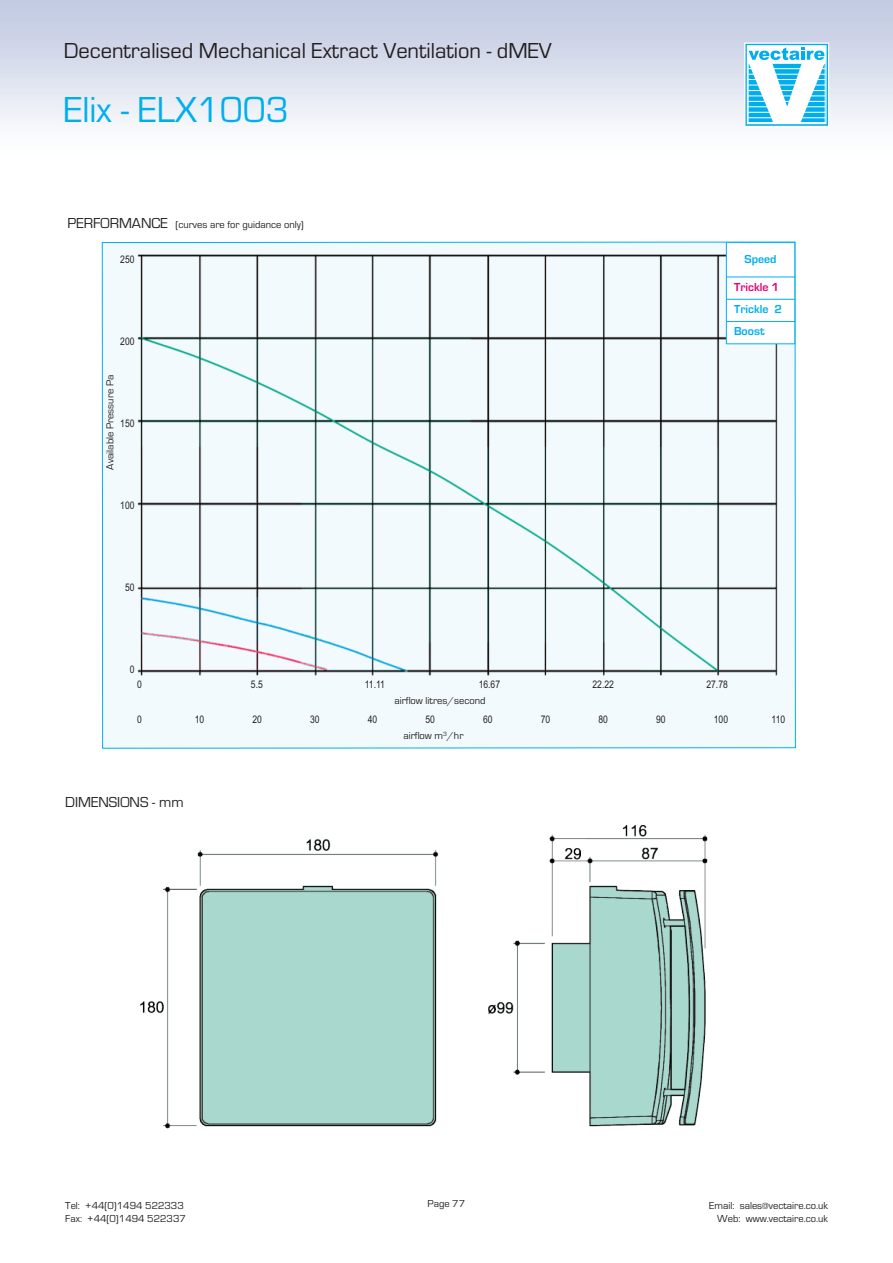
<style>
.page{position:relative;width:893px;height:1263px;background:#fff}
.page>*{position:absolute;margin:0;border:0;box-sizing:border-box;transform-origin:0 0}
.t1{font:37.5px "Eurostile";color:#00aeef}
.t2{font:22.5px "Eurostile";color:#231f20}
.t3{font:15px "Eurostile";color:#231f20}
.t4{font:700 12px/22.4px "Eurostile";color:#00aeef}
.t5{font:700 12px "Eurostile";color:#e60275}
.t6{font:10.5px/12.6px "Eurostile";color:#231f20;text-align:right}
.t7{font:10.5px "Arial Narrow";color:#231f20}
.s1{font-size:15px}
</style>
<div class="page">
<div style="left:0;top:0;width:893px;height:153px;background:linear-gradient(to bottom,#bec7df,#fff)"></div>
<div style="left:745px;top:44px;width:83px;height:82px;border:2px solid #00aeef"></div>
<svg style="left:747px;top:47px;width:80px;height:79px"></svg>
<div style="left:744px;top:43px;width:85px;height:85px;border:1px solid #fff"></div>
<div style="left:102px;top:242px;width:694px;height:506px;background:#f3fafd"></div>
<img style="left:133px;top:252px;width:650px;height:425px">
<img style="left:140px;top:825px;width:568px;height:304px">
<div style="left:726px;top:242px;width:69px;height:102px;background:#fff"></div>
<hr style="left:726px;top:242px;width:1px;height:102px;background:#00aeef">
<hr style="left:794px;top:242px;width:1px;height:102px;background:#00aeef">
<hr style="left:726px;top:242px;width:69px;height:1px;background:#00aeef">
<hr style="left:726px;top:277px;width:69px;height:1px;background:#00aeef">
<hr style="left:726px;top:299px;width:69px;height:1px;background:#00aeef">
<hr style="left:726px;top:321px;width:69px;height:1px;background:#00aeef">
<hr style="left:726px;top:344px;width:69px;height:1px;background:#00aeef">
<h2 class="t2" style="left:64px;top:37px;width:490px">Decentralised Mechanical Extract Ventilation - dMEV</h2>
<h1 class="t1" style="left:64px;top:87px;width:227px">Elix - ELX1003</h1>
<p class="t6" style="left:68px;top:218px;width:238px"><span class="s1">PERFORMANCE</span> (curves are for guidance only)</p>
<p class="t7" style="left:120px;top:253px;width:16px">250</p>
<p class="t7" style="left:120px;top:335px;width:16px">200</p>
<p class="t6" style="left:104px;top:470px;width:97px;rotate:-90deg">Available Pressure Pa</p>
<p class="t7" style="left:120px;top:417px;width:16px">150</p>
<p class="t7" style="left:120px;top:499px;width:16px">100</p>
<p class="t7" style="left:125px;top:581px;width:11px">50</p>
<p class="t7" style="left:130px;top:663px;width:6px">0</p>
<p class="t4" style="left:744px;top:247px;width:34px">Speed</p>
<p class="t5" style="left:734px;top:280px;width:46px">Trickle 1</p>
<p class="t4" style="left:734px;top:298px;width:49px">Trickle 2<br>Boost</p>
<p class="t7" style="left:137px;top:678px;width:6px">0</p>
<p class="t7" style="left:251px;top:678px;width:13px">5.5</p>
<p class="t7" style="left:365px;top:678px;width:22px">11.11</p>
<p class="t7" style="left:479px;top:678px;width:23px">16.67</p>
<p class="t7" style="left:592px;top:678px;width:23px">22.22</p>
<p class="t7" style="left:706px;top:678px;width:23px">27.78</p>
<p class="t7" style="left:137px;top:713px;width:6px">0</p>
<p class="t7" style="left:195px;top:713px;width:11px">10</p>
<p class="t7" style="left:252px;top:713px;width:11px">20</p>
<p class="t7" style="left:310px;top:713px;width:11px">30</p>
<p class="t7" style="left:368px;top:713px;width:11px">40</p>
<p class="t7" style="left:425px;top:713px;width:11px">50</p>
<p class="t7" style="left:483px;top:713px;width:11px">60</p>
<p class="t7" style="left:541px;top:713px;width:11px">70</p>
<p class="t7" style="left:598px;top:713px;width:11px">80</p>
<p class="t7" style="left:656px;top:713px;width:11px">90</p>
<p class="t7" style="left:714px;top:713px;width:16px">100</p>
<p class="t7" style="left:771px;top:713px;width:15px">110</p>
<p class="t6" style="left:394px;top:694px;width:93px">airflow litres/second</p>
<h3 class="t3" style="left:65px;top:793px;width:120px">DIMENSIONS - mm</h3>
<p class="t6" style="left:403px;top:729px;width:62px">airflow m<sup>3</sup>/hr</p>
<p class="t6" style="left:65px;top:1199px;width:120px">Tel: +44(0)1494 522333</p>
<p class="t6" style="left:427px;top:1197px;width:39px">Page 77</p>
<p class="t6" style="left:65px;top:1211px;width:122px">Fax: +44(0)1494 522337</p>
<p class="t6" style="left:709px;top:1199px;width:120px">Email: sales@vectaire.co.uk<br>Web: www.vectaire.co.uk</p>
</div>
